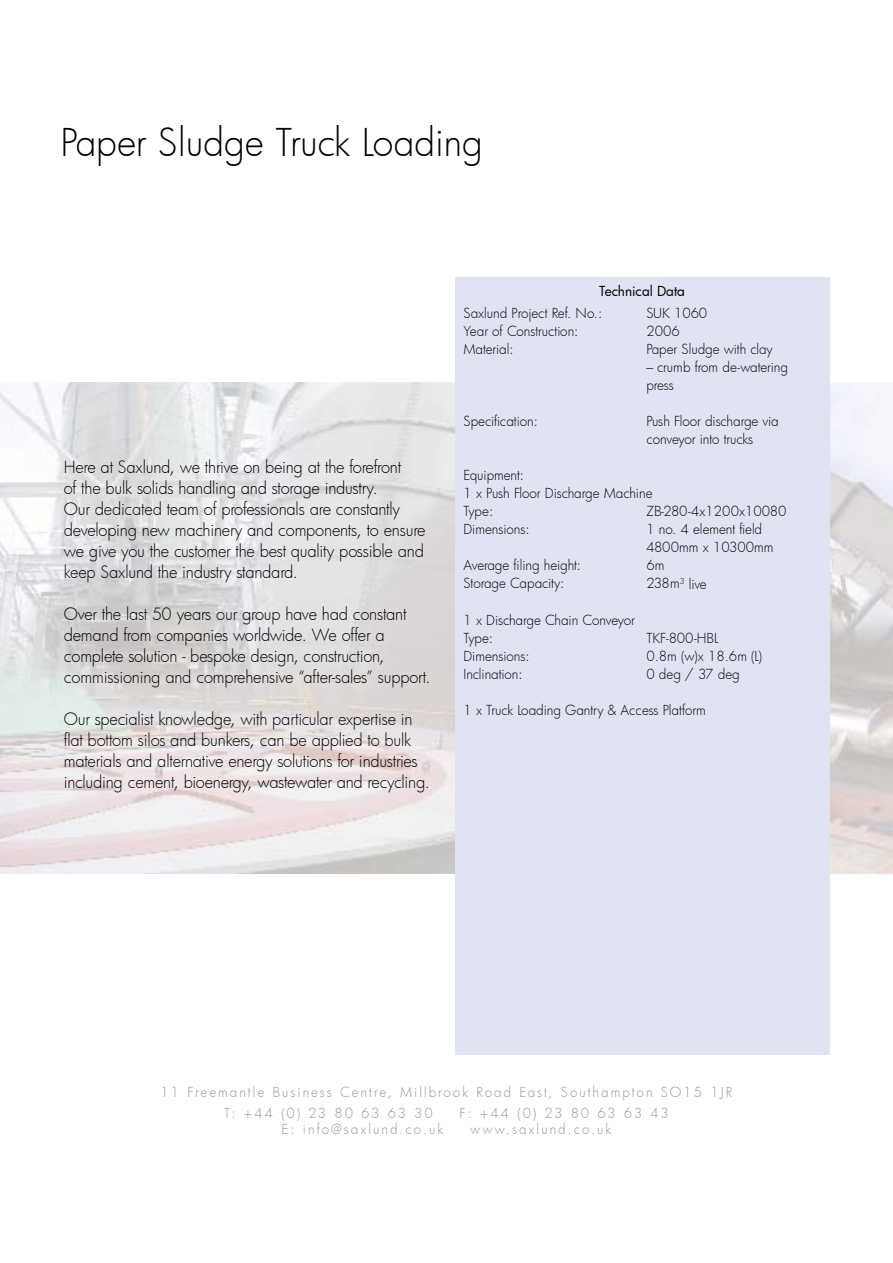
<style>
.page{position:relative;width:893px;height:1263px;background:#fff}
.page>*{position:absolute;margin:0;border:0;box-sizing:border-box;transform-origin:0 0}
.t1{font:300 37.5px "Futura";letter-spacing:-.005em;color:#000}
.t2{font:300 16.5px/21px "Futura";letter-spacing:-.015em;color:#000}
.t3{font:300 13.5px/18px "Futura";letter-spacing:-.005em;color:#000}
.t4{font:300 13.5px/20.7px "Futura";letter-spacing:.145em;color:#939598}
.t5{font:300 13.5px "Futura";letter-spacing:.115em;color:#939598}
.t6{font:13.5px "Futura";color:#000}
</style>
<div class="page">
<img style="left:0;top:383px;width:893px;height:491px">
<div style="left:455px;top:277px;width:374px;height:777px;background:#e1e2f2"></div>
<h1 class="t1" style="left:61px;top:117px;width:424px">Paper Sludge Truck Loading</h1>
<p class="t2" style="left:64px;top:456px;width:363px">Here at Saxlund, we thrive on being at the forefront<br>of the bulk solids handling and storage industry.<br>Our dedicated team of professionals are constantly developing new machinery and components, to ensure we give you the customer the best quality possible and keep Saxlund the industry standard.</p>
<p class="t2" style="left:64px;top:603px;width:368px">Over the last 50 years our group have had constant demand from companies worldwide. We offer a complete solution - bespoke design, construction, commissioning and comprehensive “after-sales” support.</p>
<p class="t2" style="left:64px;top:708px;width:367px">Our specialist knowledge, with particular expertise in flat bottom silos and bunkers, can be applied to bulk materials and alternative energy solutions for industries including cement, bioenergy, wastewater and recycling.</p>
<p class="t6" style="left:599px;top:282px;width:87px">Technical Data</p>
<p class="t3" style="left:463px;top:304px;width:140px">Saxlund Project Ref. No.:</p>
<p class="t3" style="left:646px;top:304px;width:62px">SUK 1060</p>
<p class="t3" style="left:463px;top:322px;width:116px">Year of Construction:</p>
<p class="t3" style="left:646px;top:322px;width:35px">2006</p>
<p class="t3" style="left:463px;top:340px;width:52px">Material:</p>
<p class="t3" style="left:646px;top:340px;width:128px">Paper Sludge with clay</p>
<p class="t3" style="left:646px;top:358px;width:143px">– crumb from de-watering press</p>
<p class="t3" style="left:463px;top:412px;width:76px">Specification:</p>
<p class="t3" style="left:646px;top:412px;width:134px">Push Floor discharge via conveyor into trucks</p>
<p class="t3" style="left:463px;top:466px;width:191px">Equipment:<br>1 x Push Floor Discharge Machine<br>Type:</p>
<p class="t3" style="left:646px;top:502px;width:142px">ZB-280-4x1200x10080</p>
<p class="t3" style="left:463px;top:520px;width:68px">Dimensions:</p>
<p class="t3" style="left:646px;top:520px;width:129px">1 no. 4 element field<br>4800mm x 10300mm</p>
<p class="t3" style="left:463px;top:556px;width:119px">Average filing height:</p>
<p class="t3" style="left:646px;top:556px;width:20px">6m</p>
<p class="t3" style="left:463px;top:574px;width:102px">Storage Capacity:</p>
<p class="t3" style="left:646px;top:574px;width:62px">238m<sup>3</sup> live</p>
<p class="t3" style="left:463px;top:610px;width:173px">1 x Discharge Chain Conveyor<br>Type:</p>
<p class="t3" style="left:646px;top:628px;width:74px">TKF-800-HBL</p>
<p class="t3" style="left:463px;top:646px;width:68px">Dimensions:</p>
<p class="t3" style="left:646px;top:646px;width:117px">0.8m (w)x 18.6m (L)</p>
<p class="t3" style="left:463px;top:664px;width:61px">Inclination:</p>
<p class="t3" style="left:646px;top:664px;width:95px">0 deg / 37 deg</p>
<p class="t3" style="left:463px;top:700px;width:244px">1 x Truck Loading Gantry &amp; Access Platform</p>
<p class="t4" style="left:224px;top:1081px;width:510px;text-indent:-64px">11 Freemantle Business Centre, Millbrook Road East, Southampton SO15 1JR<br>T: +44 (0) 23 80 63 63 30</p>
<p class="t5" style="left:460px;top:1104px;width:211px">F: +44 (0) 23 80 63 63 43</p>
<p class="t4" style="left:282px;top:1119px;width:163px">E: info@saxlund.co.uk</p>
<p class="t4" style="left:470px;top:1119px;width:143px">www.saxlund.co.uk</p>
</div>
